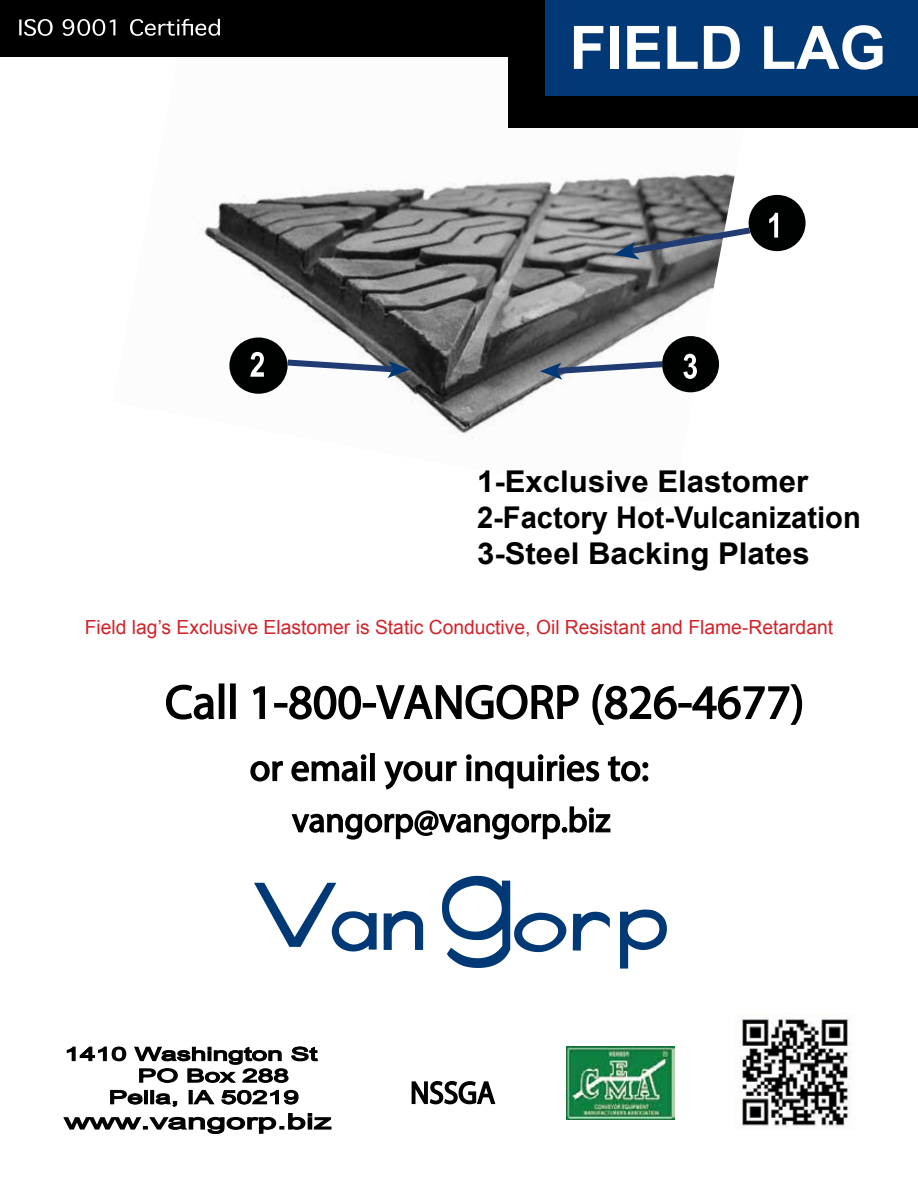
<style>
.page{position:relative;width:918px;height:1188px;background:#fff}
.page>*{position:absolute;margin:0;border:0;box-sizing:border-box;transform-origin:0 0}
.t1{font:700 60px "Arial";color:#fff}
.t2{font:700 30px/36px "Arial";color:#000;scale:1.04 1}
.t3{font:21px "Arial Narrow";color:#000;scale:2.04 1}
.t4{font:19.5px "Arial";color:#d2232a}
.t5{font:18px "Arial Narrow";color:#000;scale:1.9 1}
</style>
<div class="page">
<img style="left:112px;top:56px;width:637px;height:382px">
<div style="left:662px;top:336px;width:57px;height:56px;background:#000101;border-radius:50%"></div>
<div style="left:749px;top:195px;width:57px;height:56px;background:#000101;border-radius:50%"></div>
<div style="left:229px;top:338px;width:59px;height:56px;background:#000101;border-radius:50%"></div>
<svg style="left:540px;top:358px;width:127px;height:22px"></svg>
<svg style="left:614px;top:223px;width:143px;height:36px"></svg>
<svg style="left:683px;top:354px;width:14px;height:25px"></svg>
<svg style="left:250px;top:352px;width:14px;height:25px"></svg>
<svg style="left:769px;top:213px;width:9px;height:25px"></svg>
<svg style="left:63px;top:1046px;width:269px;height:88px"></svg>
<img style="left:566px;top:1046px;width:108px;height:73px">
<img style="left:740px;top:1017px;width:110px;height:110px">
<svg style="left:166px;top:684px;width:48px;height:36px"></svg>
<div style="left:219px;top:683px;width:5px;height:36px;border:2px solid #000"></div>
<div style="left:230px;top:683px;width:6px;height:36px;border:2px solid #000"></div>
<svg style="left:253px;top:686px;width:12px;height:33px"></svg>
<div style="left:274px;top:703px;width:13px;height:5px;border:2px solid #000"></div>
<svg style="left:275px;top:684px;width:304px;height:36px"></svg>
<svg style="left:592px;top:684px;width:211px;height:41px"></svg>
<svg style="left:620px;top:910px;width:47px;height:59px"></svg>
<svg style="left:254px;top:806px;width:357px;height:162px"></svg>
<svg style="left:250px;top:761px;width:33px;height:21px"></svg>
<svg style="left:291px;top:754px;width:75px;height:28px"></svg>
<div style="left:361px;top:761px;width:5px;height:20px;border:2px solid #000"></div>
<div style="left:370px;top:753px;width:5px;height:28px;border:2px solid #000"></div>
<svg style="left:384px;top:761px;width:73px;height:29px"></svg>
<svg style="left:466px;top:754px;width:134px;height:35px"></svg>
<svg style="left:607px;top:756px;width:41px;height:26px"></svg>
<svg style="left:411px;top:1081px;width:85px;height:24px"></svg>
<div style="left:0;top:0;width:634px;height:56px;background:#000"></div>
<div style="left:508px;top:0;width:410px;height:128px;background:#000"></div>
<div style="left:546px;top:0;width:372px;height:95px;background:#003976"></div>
<svg style="left:19px;top:19px;width:201px;height:17px"></svg>
<svg style="left:284px;top:356px;width:126px;height:22px"></svg>
<h1 class="t1" style="left:570px;top:14px;width:318px">FIELD LAG</h1>
<h2 class="t2" style="left:477px;top:463px;width:370px">1-Exclusive Elastomer<br>2-Factory Hot-Vulcanization<br>3-Steel Backing Plates</h2>
<p class="t4" style="left:85px;top:616px;width:750px">Field lag’s Exclusive Elastomer is Static Conductive, Oil Resistant and Flame-Retardant</p>
<p class="t5" style="left:64px;top:1044px;width:135px">1410 Washington St</p>
<p class="t5" style="left:138px;top:1065px;width:81px">PO Box 288</p>
<p class="t5" style="left:109px;top:1087px;width:102px">Pella, IA 50219</p>
<p class="t3" style="left:64px;top:1109px;width:132px">www.vangorp.biz</p>
</div>
